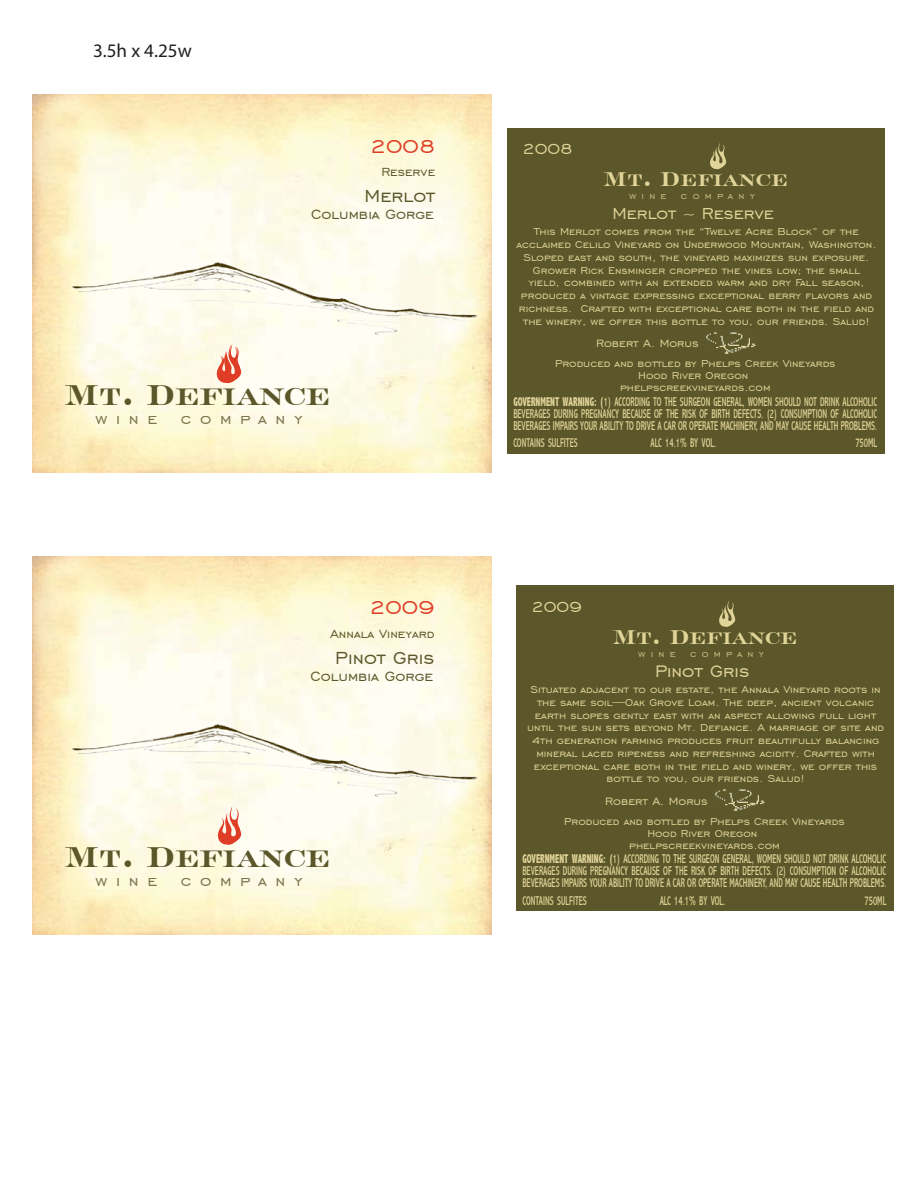
<style>
.page{position:relative;width:918px;height:1188px;background:#fff}
.page>*{position:absolute;margin:0;border:0;box-sizing:border-box;transform-origin:0 0}
.t1{font:700 42.15px "Engravers Roman BT";color:#5b572a}
.t2{font:700 29.4px "Engravers Roman BT";color:#e1d499}
.t3{font:24.6px "Engravers Gothic BT";color:#e03d27}
.t4{font:22.05px "Engravers Gothic BT";color:#5b572a}
.t5{font:21.15px "Engravers Gothic BT";color:#e1d499}
.t6{font:20.1px "Engravers Gothic BT";color:#e1d499}
.t7{font:19.5px "Engravers Gothic BT";letter-spacing:.445em;color:#5b572a}
.t8{font:19.2px "Myriad";color:#231f20}
.t9{font:19.2px "Engravers Gothic BT";color:#e1d499}
.t10{font:17.25px "Engravers Gothic BT";color:#5b572a}
.t11{font:14.85px "Engravers Gothic BT";color:#5b572a}
.t12{font:13.5px "Engravers Gothic BT";color:#e1d499}
.t13{font:12.75px/12.8px "Engravers Gothic BT";color:#e1d499;text-align:center}
.t14{font:condensed 12.75px/11.9px "Abadi";color:#e1d499;text-align:justify;scale:.7 1}
.t15{font:11.85px "Engravers Gothic BT";letter-spacing:.445em;color:#e1d499}
.s1{font-size:14.85px}
.s2{font-weight:800}
</style>
<div class="page">
<img style="left:54px;top:244px;width:438px;height:109px">
<div style="left:507px;top:128px;width:378px;height:325px;background:#5b572a"></div>
<svg style="left:215px;top:344px;width:29px;height:40px"></svg>
<img style="left:706px;top:332px;width:50px;height:22px">
<svg style="left:710px;top:143px;width:17px;height:27px"></svg>
<svg style="left:216px;top:815px;width:28px;height:31px"></svg>
<img style="left:54px;top:706px;width:438px;height:109px">
<div style="left:516px;top:586px;width:378px;height:325px;background:#5b572a"></div>
<img style="left:715px;top:789px;width:50px;height:22px">
<svg style="left:719px;top:601px;width:17px;height:26px"></svg>
<h3 class="t8" style="left:93px;top:41px;width:100px">3.5h x 4.25w</h3>
<h3 class="t3" style="left:370px;top:132px;width:67px">2008</h3>
<p class="t11" style="left:381px;top:164px;width:55px">Reserve</p>
<h3 class="t4" style="left:365px;top:184px;width:72px">Merlot</h3>
<h3 class="t10" style="left:311px;top:205px;width:124px">Columbia Gorge</h3>
<h1 class="t1" style="left:65px;top:371px;width:267px">Mt. Defiance</h1>
<h3 class="t7" style="left:96px;top:408px;width:209px">wine company</h3>
<h3 class="t3" style="left:369px;top:594px;width:67px">2009</h3>
<p class="t11" style="left:330px;top:625px;width:106px">Annala Vineyard</p>
<h3 class="t4" style="left:335px;top:646px;width:101px">Pinot Gris</h3>
<h3 class="t10" style="left:310px;top:666px;width:124px">Columbia Gorge</h3>
<h1 class="t1" style="left:65px;top:833px;width:267px">Mt. Defiance</h1>
<h3 class="t7" style="left:96px;top:870px;width:209px">wine company</h3>
<h3 class="t9" style="left:522px;top:138px;width:53px">2008</h3>
<h2 class="t2" style="left:604px;top:162px;width:186px">Mt. Defiance</h2>
<p class="t15" style="left:629px;top:189px;width:127px">wine company</p>
<h3 class="t6" style="left:612px;top:203px;width:163px">Merlot <span class="s1">~</span> Reserve</h3>
<p class="t13" style="left:516px;top:225px;width:362px">This Merlot comes from the “Twelve Acre Block” of the acclaimed Celilo Vineyard on Underwood Mountain, Washington.<br>Sloped east and south, the vineyard maximizes sun exposure.<br>Grower Rick Ensminger cropped the vines low; the small yield, combined with an extended warm and dry Fall season, produced a vintage expressing exceptional berry flavors and richness. Crafted with exceptional care both in the field and the winery, we offer this bottle to you, our friends. Salud!</p>
<p class="t12" style="left:596px;top:336px;width:104px">Robert A. Morus</p>
<p class="t13" style="left:555px;top:357px;width:282px;line-height:12px">Produced and bottled by Phelps Creek Vineyards<br>Hood River Oregon<br>phelpscreekvineyards.com</p>
<p class="t14" style="left:513px;top:396px;width:521px"><span class="s2">GOVERNMENT WARNING: (</span>1) ACCORDING TO THE SURGEON GENERAL, WOMEN SHOULD NOT DRINK ALCOHOLIC BEVERAGES DURING PREGNANCY BECAUSE OF THE RISK OF BIRTH DEFECTS. (2) CONSUMPTION OF ALCOHOLIC BEVERAGES IMPAIRS YOUR ABILITY TO DRIVE A CAR OR OPERATE MACHINERY, AND MAY CAUSE HEALTH PROBLEMS.</p>
<p class="t14" style="left:513px;top:437px;width:94px">CONTAINS SULFITES</p>
<p class="t14" style="left:651px;top:437px;width:95px">ALC 14.1% BY VOL.</p>
<p class="t14" style="left:855px;top:437px;width:33px">750ML</p>
<h3 class="t9" style="left:531px;top:596px;width:53px">2009</h3>
<h2 class="t2" style="left:613px;top:620px;width:186px">Mt. Defiance</h2>
<p class="t15" style="left:638px;top:647px;width:127px">wine company</p>
<h3 class="t5" style="left:655px;top:659px;width:96px">Pinot Gris</h3>
<p class="t13" style="left:527px;top:683px;width:358px">Situated adjacent to our estate, the Annala Vineyard roots in the same soil—Oak Grove Loam. The deep, ancient volcanic earth slopes gently east with an aspect allowing full light until the sun sets beyond Mt. Defiance. A marriage of site and 4th generation farming produces fruit beautifully balancing mineral laced ripeness and refreshing acidity. Crafted with exceptional care both in the field and winery, we offer this bottle to you, our friends. Salud!</p>
<p class="t12" style="left:605px;top:794px;width:104px">Robert A. Morus</p>
<p class="t13" style="left:564px;top:815px;width:282px;line-height:12px">Produced and bottled by Phelps Creek Vineyards<br>Hood River Oregon<br>phelpscreekvineyards.com</p>
<p class="t14" style="left:522px;top:854px;width:521px"><span class="s2">GOVERNMENT WARNING: (</span>1) ACCORDING TO THE SURGEON GENERAL, WOMEN SHOULD NOT DRINK ALCOHOLIC BEVERAGES DURING PREGNANCY BECAUSE OF THE RISK OF BIRTH DEFECTS. (2) CONSUMPTION OF ALCOHOLIC BEVERAGES IMPAIRS YOUR ABILITY TO DRIVE A CAR OR OPERATE MACHINERY, AND MAY CAUSE HEALTH PROBLEMS.</p>
<p class="t14" style="left:522px;top:895px;width:94px">CONTAINS SULFITES</p>
<p class="t14" style="left:660px;top:895px;width:95px">ALC 14.1% BY VOL.</p>
<p class="t14" style="left:864px;top:895px;width:33px">750ML</p>
</div>
